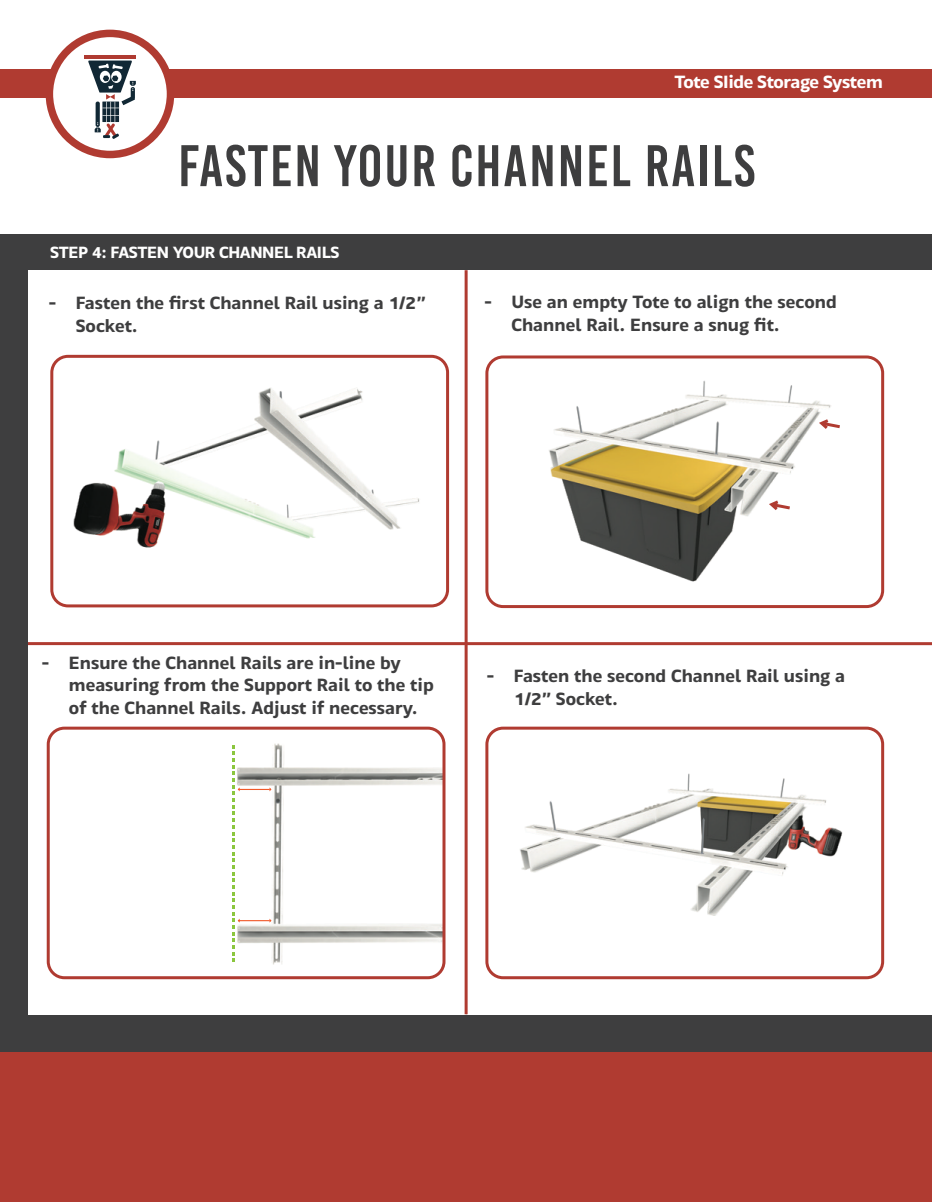
<style>
.page{position:relative;width:932px;height:1202px;background:#fff}
.page>*{position:absolute;margin:0;border:0;box-sizing:border-box;transform-origin:0 0}
.t1{font:58.5px "Bebas Kai";letter-spacing:.03em;color:#3e3e3f}
.t2{font:600 18px/22.5px "Maiden";color:#3e3e3f}
.t3{font:600 18px "Maiden";letter-spacing:-.025em;color:#fff}
.t4{font:600 16.5px "Maiden";letter-spacing:-.025em;color:#fff}
</style>
<div class="page">
<div style="left:0;top:1015px;width:932px;height:37px;background:#3e3e3f"></div>
<hr style="left:0;top:642px;width:932px;height:3px;background:#b03b31">
<hr style="left:464px;top:270px;width:3px;height:744px;background:#b03b31">
<div style="left:0;top:69px;width:932px;height:28px;background:#b03b31"></div>
<div style="left:49px;top:33px;width:121px;height:121px;background:#fff;border-radius:50%"></div>
<div style="left:46px;top:30px;width:128px;height:128px;border:8px solid #b03b31;border-radius:50%"></div>
<hr style="left:84px;top:56px;width:52px;height:3px;background:#af3a31">
<svg style="left:88px;top:61px;width:48px;height:78px"></svg>
<div style="left:0;top:1052px;width:932px;height:150px;background:#b03b31"></div>
<img style="left:51px;top:733px;width:390px;height:237px">
<div style="left:47px;top:726px;width:398px;height:253px;border:3px solid #b03b31;border-radius:16px"></div>
<hr style="left:238px;top:920px;width:32px;height:1px;background:#f15929">
<svg style="left:268px;top:918px;width:4px;height:6px"></svg>
<hr style="left:238px;top:789px;width:32px;height:1px;background:#f15929">
<svg style="left:268px;top:787px;width:4px;height:5px"></svg>
<svg style="left:233px;top:745px;width:8px;height:217px"></svg>
<img style="left:489px;top:738px;width:393px;height:237px">
<div style="left:485px;top:726px;width:399px;height:253px;border:3px solid #b03b31;border-radius:16px"></div>
<div style="left:485px;top:355px;width:399px;height:253px;border:3px solid #b03b31;border-radius:16px"></div>
<img style="left:487px;top:358px;width:394px;height:247px">
<svg style="left:766px;top:498px;width:27px;height:15px"></svg>
<svg style="left:816px;top:417px;width:27px;height:15px"></svg>
<img style="left:54px;top:359px;width:393px;height:246px">
<div style="left:50px;top:355px;width:399px;height:252px;border:3px solid #b03b31;border-radius:16px"></div>
<div style="left:0;top:234px;width:932px;height:36px;background:#3e3e3f"></div>
<div style="left:0;top:270px;width:27px;height:745px;background:#3e3e3f"></div>
<p class="t3" style="left:674px;top:70px;width:210px">Tote SIide Storage System</p>
<h1 class="t1" style="left:178px;top:134px;width:578px">FASTEN YOUR CHANNEL RAILS</h1>
<p class="t4" style="left:50px;top:242px;width:291px">STEP 4: FASTEN YOUR CHANNEL RAILS</p>
<p class="t2" style="left:76px;top:291px;width:351px;text-indent:-27px">- Fasten the first Channel Rail using a 1/2”<br>Socket.</p>
<p class="t2" style="left:511px;top:290px;width:327px;text-indent:-27px">- Use an empty Tote to align the second<br>Channel Rail. Ensure a snug fit.</p>
<p class="t2" style="left:69px;top:650px;width:366px;text-indent:-27px">- Ensure the Channel Rails are in-line by measuring from the Support Rail to the tip of the Channel Rails. Adjust if necessary.</p>
<p class="t2" style="left:514px;top:664px;width:332px;text-indent:-27px">- Fasten the second Channel Rail using a<br>1/2” Socket.</p>
</div>
